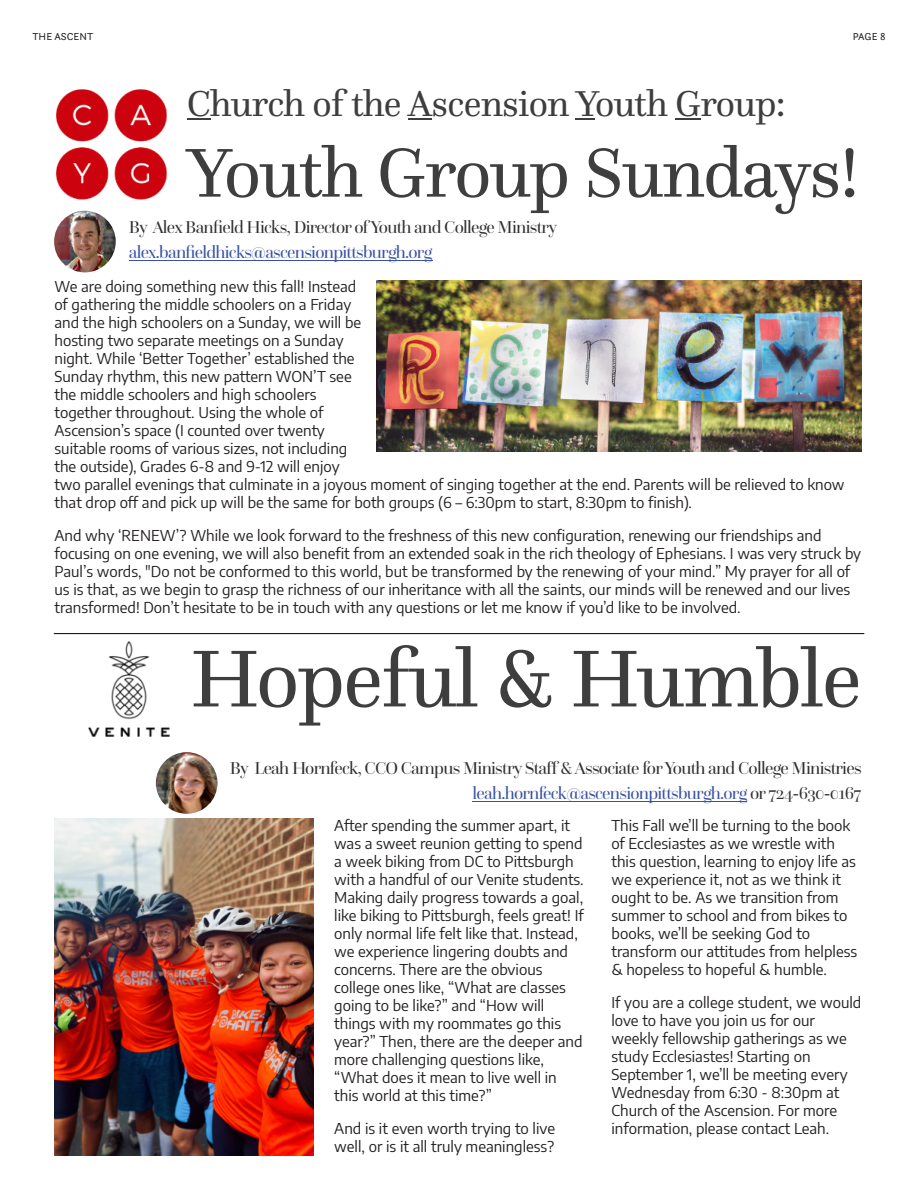
<style>
.page{position:relative;width:918px;height:1188px;background:#fff}
.page>*{position:absolute;margin:0;border:0;box-sizing:border-box;transform-origin:0 0}
.t1{font:84px "Questa";letter-spacing:-.02em;color:#3e3e3f}
.t2{font:72px "Questa";letter-spacing:-.025em;color:#3e3e3f}
.t3{font:37.5px "Questa";letter-spacing:-.02em;color:#3e3e3f}
.t4{font:18px/25.5px "Questa Grande";letter-spacing:-.04em;color:#312f30;text-align:right}
.t5{font:18px "Questa Grande";letter-spacing:-.04em;color:#3952a3}
.t6{font:15px/18px "Encode Sans";color:#231f20}
.t7{font:10.5px "Questa Sans";color:#231f20}
.s1{color:#3952a3}
</style>
<div class="page">
<img style="left:56px;top:89px;width:111px;height:111px">
<hr style="left:187px;top:118px;width:23px;height:2px;background:#3e3e3f">
<hr style="left:408px;top:118px;width:24px;height:2px;background:#3e3e3f">
<svg style="left:576px;top:118px;width:19px;height:2px"></svg>
<hr style="left:675px;top:118px;width:25px;height:2px;background:#3e3e3f">
<hr style="left:129px;top:260px;width:303px;height:1px;background:#3952a3">
<img style="left:54px;top:211px;width:62px;height:61px;border-radius:50%">
<img style="left:156px;top:752px;width:62px;height:62px;border-radius:50%">
<img style="left:377px;top:280px;width:485px;height:171px">
<hr style="left:472px;top:801px;width:275px;height:1px;background:#3952a3">
<img style="left:88px;top:641px;width:82px;height:96px">
<hr style="left:54px;top:633px;width:810px;height:1px;background:#000">
<img style="left:54px;top:819px;width:260px;height:337px">
<p class="t7" style="left:32px;top:32px;width:63px">THE ASCENT</p>
<p class="t7" style="left:853px;top:32px;width:34px">PAGE 8</p>
<h3 class="t3" style="left:187px;top:88px;width:600px">Church of the Ascension Youth Group:</h3>
<h2 class="t2" style="left:187px;top:143px;width:674px">Youth Group Sundays!</h2>
<p class="t4" style="left:129px;top:216px;width:430px">By Alex Banfield Hicks, Director of Youth and College Ministry</p>
<p class="t5" style="left:129px;top:245px;width:305px">alex.banfieldhicks@ascensionpittsburgh.org</p>
<p class="t6" style="left:54px;top:277px;width:792px">We are doing something new this fall! Instead<br>of gathering the middle schoolers on a Friday<br>and the high schoolers on a Sunday, we will be<br>hosting two separate meetings on a Sunday<br>night. While ‘Better Together’ established the<br>Sunday rhythm, this new pattern WON’T see<br>the middle schoolers and high schoolers<br>together throughout. Using the whole of<br>Ascension’s space (I counted over twenty<br>suitable rooms of various sizes, not including<br>the outside), Grades 6-8 and 9-12 will enjoy<br>two parallel evenings that culminate in a joyous moment of singing together at the end. Parents will be relieved to know that drop off and pick up will be the same for both groups (6 – 6:30pm to start, 8:30pm to finish).</p>
<p class="t6" style="left:54px;top:526px;width:808px">And why ‘RENEW’? While we look forward to the freshness of this new configuration, renewing our friendships and focusing on one evening, we will also benefit from an extended soak in the rich theology of Ephesians. I was very struck by Paul’s words, "Do not be conformed to this world, but be transformed by the renewing of your mind.” My prayer for all of us is that, as we begin to grasp the richness of our inheritance with all the saints, our minds will be renewed and our lives transformed! Don’t hesitate to be in touch with any questions or let me know if you’d like to be involved.</p>
<h1 class="t1" style="left:190px;top:643px;width:673px">Hopeful &amp; Humble</h1>
<p class="t4" style="left:230px;top:757px;width:633px">By Leah Hornfeck, CCO Campus Ministry Staff&amp; Associate forYouth and College Ministries <span class="s1">leah.hornfeck@ascensionpittsburgh.org</span> or 724-630-0167</p>
<p class="t6" style="left:334px;top:816px;width:251px">After spending the summer apart, it was a sweet reunion getting to spend a week biking from DC to Pittsburgh with a handful of our Venite students.<br>Making daily progress towards a goal, like biking to Pittsburgh, feels great! If only normal life felt like that. Instead, we experience lingering doubts and concerns. There are the obvious college ones like, “What are classes going to be like?” and “How will things with my roommates go this year?” Then, there are the deeper and more challenging questions like, “What does it mean to live well in this world at this time?”</p>
<p class="t6" style="left:334px;top:1119px;width:222px">And is it even worth trying to live well, or is it all truly meaningless?</p>
<p class="t6" style="left:611px;top:816px;width:247px">This Fall we’ll be turning to the book of Ecclesiastes as we wrestle with this question, learning to enjoy life as we experience it, not as we think it ought to be. As we transition from summer to school and from bikes to books, we’ll be seeking God to transform our attitudes from helpless &amp; hopeless to hopeful &amp; humble.</p>
<p class="t6" style="left:611px;top:993px;width:251px">If you are a college student, we would love to have you join us for our weekly fellowship gatherings as we study Ecclesiastes! Starting on September 1, we’ll be meeting every Wednesday from 6:30 - 8:30pm at Church of the Ascension. For more information, please contact Leah.</p>
</div>
